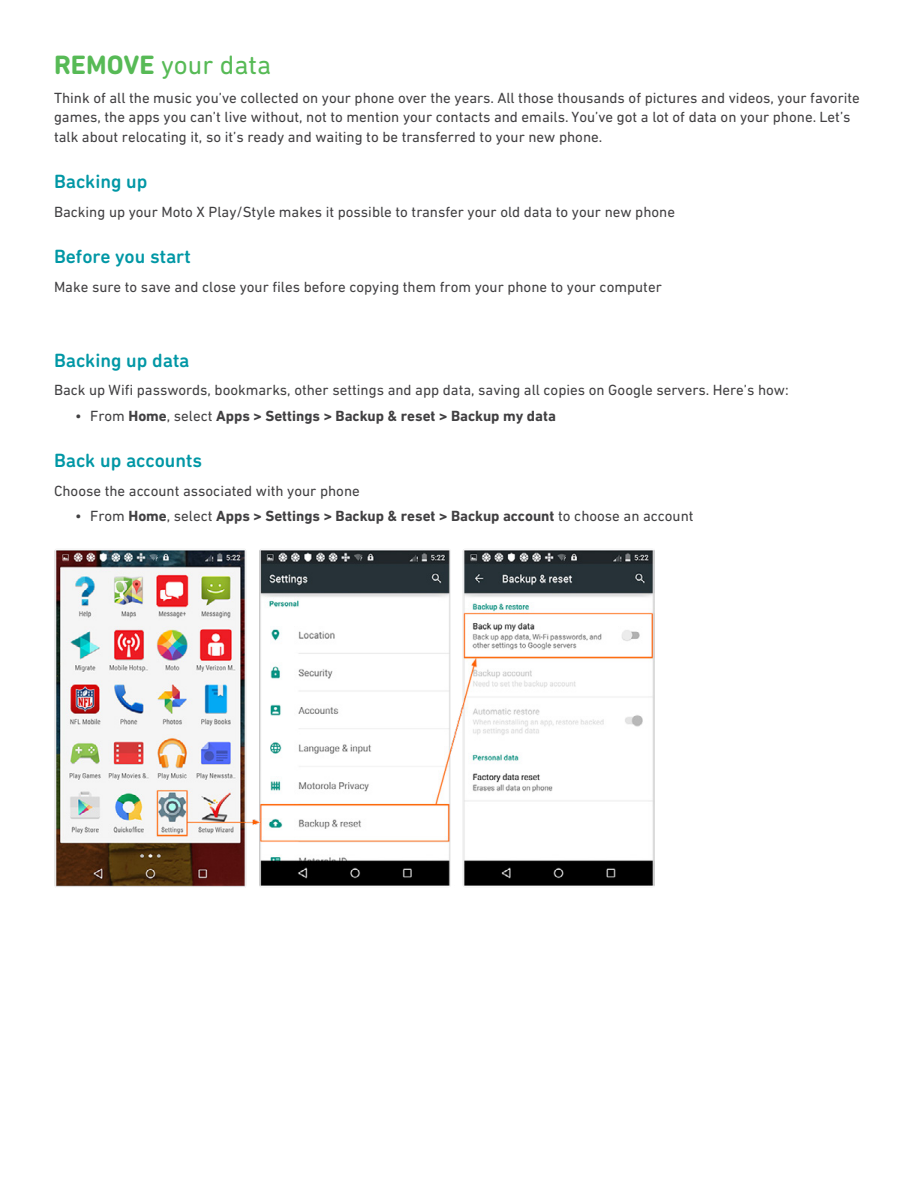
<style>
.page{position:relative;width:918px;height:1188px;background:#fff}
.page>*{position:absolute;margin:0;border:0;box-sizing:border-box;transform-origin:0 0}
.t1{font:27px "DIN Next Rounded LT Pro";color:#57ba56}
.t2{font:500 19.5px "DIN Next Rounded LT Pro";color:#0097a5}
.t3{font:15px/19.5px "DIN Next W1 G";color:#414042}
.t4{font:700 15px "DIN Next W1 G";color:#414042}
.s1{font-weight:700}
.s2{font-weight:400}
</style>
<div class="page">
<img style="left:54px;top:549px;width:601px;height:338px">
<h1 class="t1" style="left:54px;top:49px;width:219px"><span class="s1">REMOVE</span> your data</h1>
<p class="t3" style="left:54px;top:88px;width:807px">Think of all the music you’ve collected on your phone over the years. All those thousands of pictures and videos, your favorite games, the apps you can’t live without, not to mention your contacts and emails. You’ve got a lot of data on your phone. Let’s talk about relocating it, so it’s ready and waiting to be transferred to your new phone.</p>
<h2 class="t2" style="left:54px;top:170px;width:95px">Backing up</h2>
<p class="t3" style="left:54px;top:202px;width:623px">Backing up your Moto X Play/Style makes it possible to transfer your old data to your new phone</p>
<h2 class="t2" style="left:54px;top:245px;width:138px">Before you start</h2>
<p class="t3" style="left:54px;top:277px;width:609px">Make sure to save and close your files before copying them from your phone to your computer</p>
<h2 class="t2" style="left:54px;top:349px;width:137px">Backing up data</h2>
<p class="t3" style="left:54px;top:380px;width:736px">Back up Wifi passwords, bookmarks, other settings and app data, saving all copies on Google servers. Here’s how:</p>
<p class="t4" style="left:75px;top:407px;width:482px"><span class="s2">• From</span> Home<span class="s2">, select</span> Apps &gt; Settings &gt; Backup &amp; reset &gt; Backup my data</p>
<h2 class="t2" style="left:54px;top:449px;width:150px">Back up accounts</h2>
<p class="t3" style="left:54px;top:481px;width:307px">Choose the account associated with your phone</p>
<p class="t4" style="left:75px;top:507px;width:620px"><span class="s2">• From</span> Home<span class="s2">, select</span> Apps &gt; Settings &gt; Backup &amp; reset &gt; Backup account <span class="s2">to choose an account</span></p>
</div>
